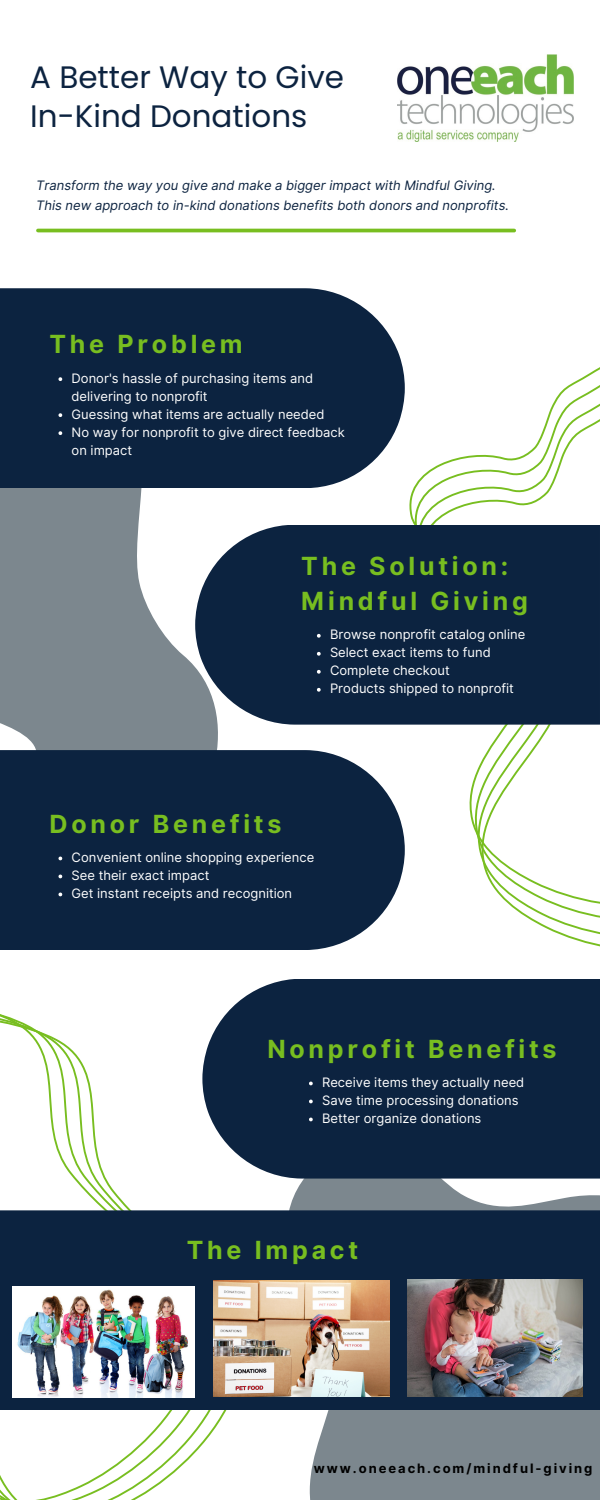
<style>
.page{position:relative;width:600px;height:1500px;background:#fff}
.page>*{position:absolute;margin:0;border:0;box-sizing:border-box;transform-origin:0 0}
.t1{font:31px "Poppins";color:#0c2340}
.t2{font:700 25px "Inter";letter-spacing:.15em;color:#78be20}
.t3{font:13px/18px "Inter";color:#fff}
.t4{font:italic 13px/20.2px "Inter";color:#0c2340}
.t5{font:700 13px "Inter";letter-spacing:.15em;color:#000}
</style>
<div class="page">
<hr style="left:38px;top:229px;width:476px;height:3px;background:#78be20">
<svg style="left:409px;top:367px;width:191px;height:580px"></svg>
<svg style="left:0;top:488px;width:218px;height:262px;fill:#7c878e"></svg>
<div style="left:0;top:288px;width:405px;height:200px;background:#0c2340"></div>
<div style="left:195px;top:525px;width:405px;height:200px;background:#0c2340"></div>
<div style="left:0;top:750px;width:405px;height:200px;background:#0c2340"></div>
<svg style="left:289px;top:1179px;width:311px;height:321px;fill:#7c878e"></svg>
<svg style="left:0;top:1014px;width:206px;height:486px"></svg>
<div style="left:202px;top:979px;width:398px;height:200px;background:#0c2340"></div>
<div style="left:0;top:1210px;width:600px;height:200px;background:#0c2340"></div>
<img style="left:13px;top:1286px;width:182px;height:111px">
<img style="left:213px;top:1281px;width:176px;height:115px">
<img style="left:407px;top:1280px;width:176px;height:117px">
<img style="left:398px;top:55px;width:175px;height:86px">
<svg style="left:317px;top:634px;width:4px;height:4px"></svg>
<svg style="left:317px;top:652px;width:4px;height:4px"></svg>
<svg style="left:317px;top:670px;width:4px;height:4px"></svg>
<svg style="left:317px;top:688px;width:4px;height:4px"></svg>
<svg style="left:58px;top:377px;width:4px;height:4px"></svg>
<svg style="left:58px;top:413px;width:4px;height:4px"></svg>
<svg style="left:58px;top:431px;width:4px;height:4px"></svg>
<svg style="left:309px;top:1082px;width:4px;height:3px"></svg>
<svg style="left:309px;top:1100px;width:4px;height:3px"></svg>
<svg style="left:309px;top:1118px;width:4px;height:3px"></svg>
<svg style="left:58px;top:857px;width:4px;height:3px"></svg>
<svg style="left:58px;top:875px;width:4px;height:3px"></svg>
<svg style="left:58px;top:893px;width:4px;height:3px"></svg>
<p class="t1" style="left:30px;top:56px;width:315px">A Better Way to Give</p>
<p class="t1" style="left:30px;top:95px;width:279px">In-Kind Donations</p>
<p class="t4" style="left:36px;top:175px;width:474px">Transform the way you give and make a bigger impact with Mindful Giving.<br>This new approach to in-kind donations benefits both donors and nonprofits.</p>
<p class="t2" style="left:50px;top:329px;width:195px">The Problem</p>
<p class="t3" style="left:72px;top:369px;width:243px">Donor's hassle of purchasing items and delivering to nonprofit</p>
<p class="t3" style="left:72px;top:405px;width:254px">Guessing what items are actually needed</p>
<p class="t3" style="left:72px;top:423px;width:275px">No way for nonprofit to give direct feedback on impact</p>
<p class="t2" style="left:301px;top:551px;width:208px">The Solution:</p>
<p class="t2" style="left:301px;top:586px;width:228px">Mindful Giving</p>
<p class="t3" style="left:330px;top:625px;width:197px">Browse nonprofit catalog online</p>
<p class="t3" style="left:330px;top:643px;width:162px">Select exact items to fund</p>
<p class="t3" style="left:330px;top:661px;width:121px">Complete checkout</p>
<p class="t3" style="left:330px;top:679px;width:185px">Products shipped to nonprofit</p>
<p class="t2" style="left:50px;top:809px;width:233px">Donor Benefits</p>
<p class="t3" style="left:72px;top:848px;width:244px">Convenient online shopping experience</p>
<p class="t3" style="left:72px;top:866px;width:139px">See their exact impact</p>
<p class="t3" style="left:72px;top:884px;width:222px">Get instant receipts and recognition</p>
<p class="t2" style="left:267px;top:1034px;width:291px">Nonprofit Benefits</p>
<p class="t3" style="left:322px;top:1073px;width:204px">Receive items they actually need</p>
<p class="t3" style="left:322px;top:1091px;width:198px">Save time processing donations</p>
<p class="t3" style="left:322px;top:1109px;width:161px">Better organize donations</p>
<p class="t2" style="left:187px;top:1235px;width:173px">The Impact</p>
<p class="t5" style="left:314px;top:1460px;width:280px">www.oneeach.com/mindful-giving</p>
</div>
